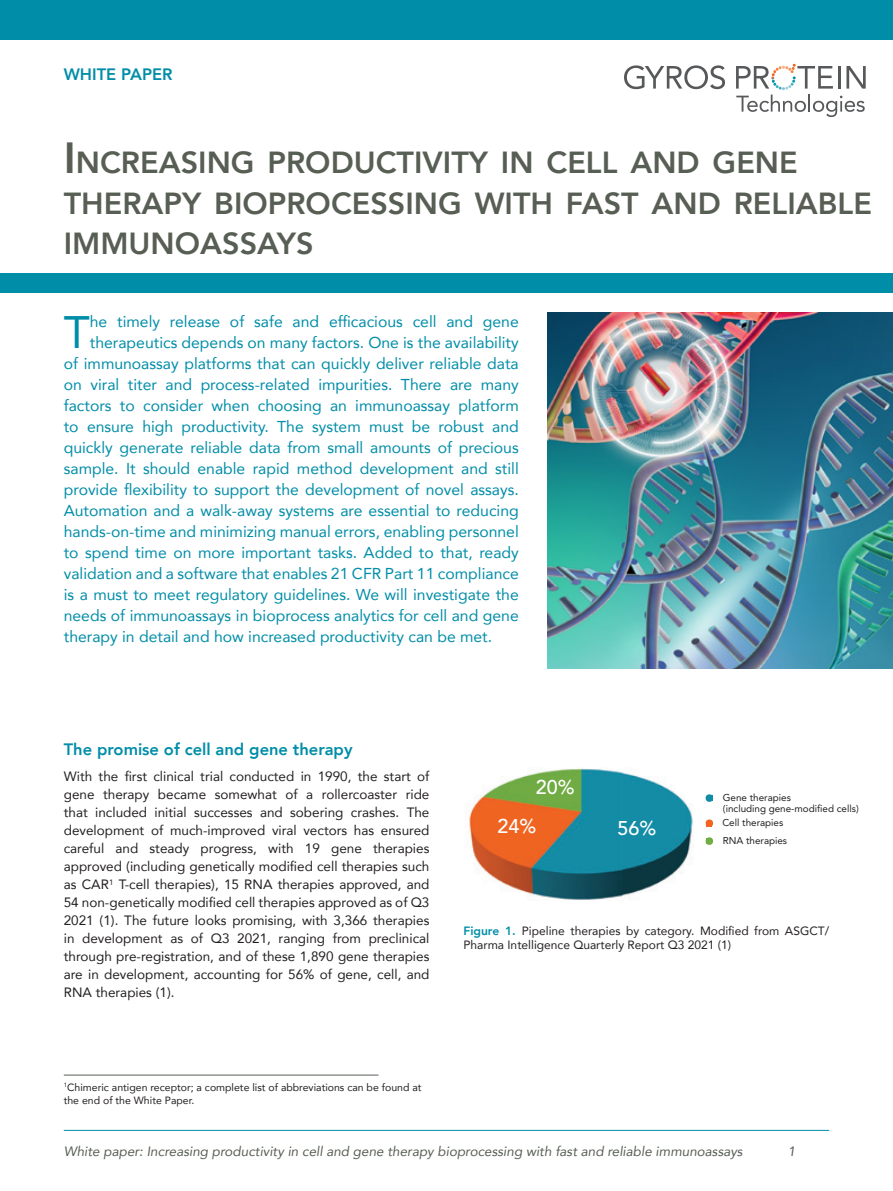
<style>
.page{position:relative;width:893px;height:1191px;background:#fff}
.page>*{position:absolute;margin:0;border:0;box-sizing:border-box;transform-origin:0 0}
.Ingress{font:45.45px "Avenir";color:#008da8}
.t1{font:800 30.45px/40.5px "Avenir";color:#575e54}
.t2{font:500 19.8px "Avenir";color:#fff}
.Subhead_2{font:800 16.5px "Avenir";color:#008da8}
.Ingress-2{font:15.75px "Avenir";color:#008da8}
.Body_copy{font:13.5px/18px "Avenir";color:#231f20;text-align:justify}
.t3{font:italic 13.5px "Avenir";color:#575e54}
.t4{font:12px/14.4px "Avenir";color:#231f20}
.Note{font:10.5px/12.6px "Avenir";color:#231f20}
.t5{font:9.9px/11.9px "Avenir";color:#231f20}
.s1{font-size:43.5px}
.s2{font-weight:800;color:#008da8}
</style>
<div class="page">
<div style="left:0;top:0;width:893px;height:39px;background:#008da8"></div>
<hr style="left:64px;top:1130px;width:765px;height:1px;background:#008da8">
<div style="left:0;top:273px;width:893px;height:20px;background:#008da8"></div>
<svg style="left:624px;top:65px;width:101px;height:24px"></svg>
<svg style="left:736px;top:64px;width:130px;height:53px"></svg>
<hr style="left:64px;top:1074px;width:314px;height:1px;background:#575e54">
<img style="left:469px;top:768px;width:245px;height:132px">
<div style="left:706px;top:794px;width:7px;height:8px;background:#128ba5;border-radius:3px"></div>
<div style="left:706px;top:819px;width:7px;height:8px;background:#f26523;border-radius:3px"></div>
<div style="left:706px;top:837px;width:7px;height:8px;background:#70ad45;border-radius:3px"></div>
<img style="left:547px;top:313px;width:346px;height:355px">
<p class="Subhead_2" style="left:64px;top:62px;width:110px">WHITE PAPER</p>
<p class="t1" style="left:64px;top:142px;width:810px"><span class="s1">I</span>NCREASING PRODUCTIVITY IN CELL AND GENE<br>THERAPY BIOPROCESSING WITH FAST AND RELIABLE<br>IMMUNOASSAYS</p>
<p class="Ingress" style="left:64px;top:296px;width:28px">T</p>
<p class="Ingress-2" style="left:90px;top:309px;width:430px">he timely release of safe and efficacious cell and gene</p>
<p class="Ingress-2" style="left:90px;top:330px;width:430px">therapeutics depends on many factors. One is the availability</p>
<p class="Ingress-2" style="left:64px;top:351px;width:456px">of immunoassay platforms that can quickly deliver reliable data</p>
<p class="Ingress-2" style="left:64px;top:372px;width:456px">on viral titer and process-related impurities. There are many</p>
<p class="Ingress-2" style="left:64px;top:393px;width:456px">factors to consider when choosing an immunoassay platform</p>
<p class="Ingress-2" style="left:64px;top:414px;width:456px">to ensure high productivity. The system must be robust and</p>
<p class="Ingress-2" style="left:64px;top:435px;width:456px">quickly generate reliable data from small amounts of precious</p>
<p class="Ingress-2" style="left:64px;top:456px;width:456px">sample. It should enable rapid method development and still</p>
<p class="Ingress-2" style="left:64px;top:477px;width:456px">provide flexibility to support the development of novel assays.</p>
<p class="Ingress-2" style="left:64px;top:498px;width:456px">Automation and a walk-away systems are essential to reducing</p>
<p class="Ingress-2" style="left:64px;top:519px;width:456px">hands-on-time and minimizing manual errors, enabling personnel</p>
<p class="Ingress-2" style="left:64px;top:540px;width:456px">to spend time on more important tasks. Added to that, ready</p>
<p class="Ingress-2" style="left:64px;top:561px;width:456px">validation and a software that enables 21 CFR Part 11 compliance</p>
<p class="Ingress-2" style="left:64px;top:582px;width:456px">is a must to meet regulatory guidelines. We will investigate the</p>
<p class="Ingress-2" style="left:64px;top:603px;width:456px">needs of immunoassays in bioprocess analytics for cell and gene</p>
<p class="Ingress-2" style="left:64px;top:624px;width:430px">therapy in detail and how increased productivity can be met.</p>
<p class="Subhead_2" style="left:64px;top:736px;width:290px">The promise of cell and gene therapy</p>
<p class="Body_copy" style="left:64px;top:767px;width:367px">With the first clinical trial conducted in 1990, the start of gene therapy became somewhat of a rollercoaster ride that included initial successes and sobering crashes. The development of much-improved viral vectors has ensured careful and steady progress, with 19 gene therapies approved (including genetically modified cell therapies such as CAR<sup>1</sup> T-cell therapies), 15 RNA therapies approved, and 54 non-genetically modified cell therapies approved as of Q3<br>2021 (1). The future looks promising, with 3,366 therapies in development as of Q3 2021, ranging from preclinical through pre-registration, and of these 1,890 gene therapies are in development, accounting for 56% of gene, cell, and RNA therapies (1).</p>
<p class="Note" style="left:64px;top:1080px;width:359px"><sup>1</sup>Chimeric antigen receptor; a complete list of abbreviations can be found at the end of the White Paper.</p>
<p class="t2" style="left:536px;top:769px;width:40px">20%</p>
<p class="t2" style="left:498px;top:809px;width:40px">24%</p>
<p class="t2" style="left:618px;top:811px;width:40px">56%</p>
<p class="t5" style="left:723px;top:791px;width:137px">Gene therapies<br>(including gene-modified cells)</p>
<p class="t5" style="left:722px;top:813px;width:66px;line-height:17.4px">Cell therapies<br>RNA therapies</p>
<p class="t4" style="left:463px;top:923px;width:367px"><span class="s2">Figure 1.</span> Pipeline therapies by category. Modified from ASGCT/<br>Pharma Intelligence Quarterly Report Q3 2021 (1)</p>
<p class="t3" style="left:64px;top:1142px;width:680px">White paper: Increasing productivity in cell and gene therapy bioprocessing with fast and reliable immunoassays</p>
<p class="t3" style="left:788px;top:1142px;width:9px">1</p>
</div>
